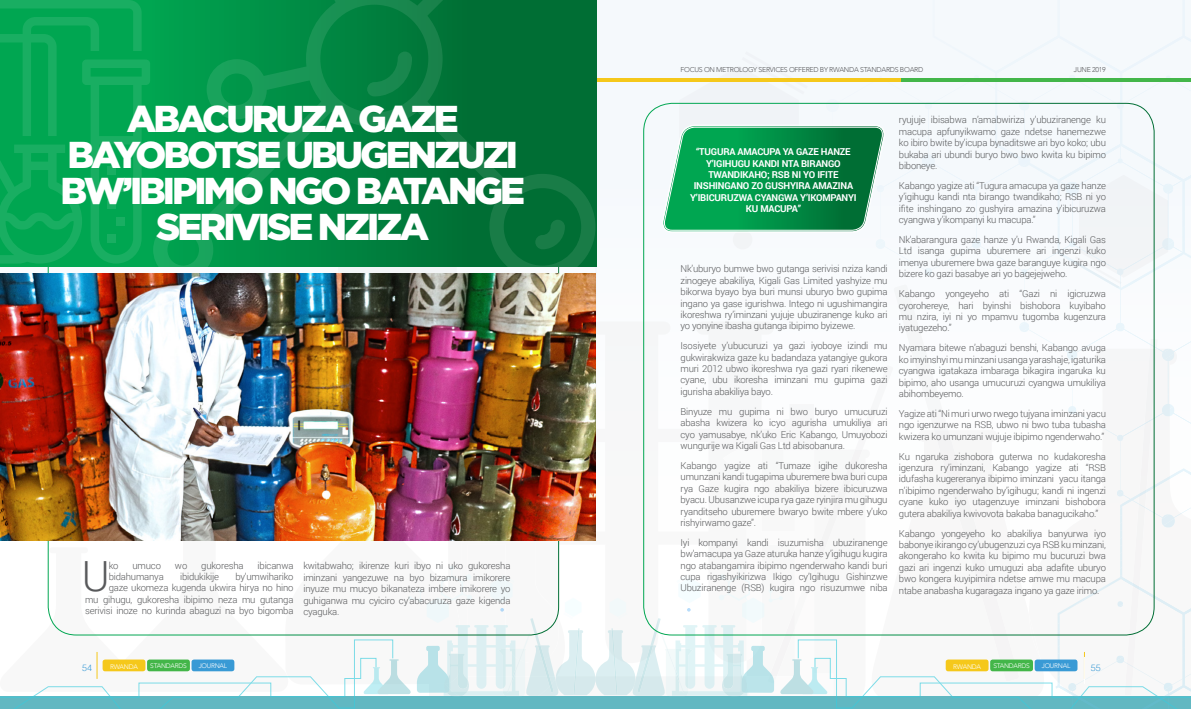
<style>
.page{position:relative;width:1191px;height:709px;background:#fff}
.page>*{position:absolute;margin:0;border:0;box-sizing:border-box;transform-origin:0 0}
.t1{font:300 41.6px "Roboto";color:#58595b}
.t2{font:900 37.3px/36px "Gotham";letter-spacing:-.08em;color:#fff;text-align:center}
.t3{font:300 9.5px/11.4px "Roboto";letter-spacing:-.02em;color:#58595b;text-align:justify}
.t4{font:700 9.5px/11.4px "Roboto";letter-spacing:-.02em;color:#fff;text-align:center}
.t5{font:300 9px "Helvetica";color:#399ad5}
.t6{font:300 7px "Avenir";letter-spacing:-.04em;color:#58595b}
.t7{font:300 6.6px "Avenir";letter-spacing:-.04em;color:#fff}
</style>
<div class="page">
<img style="left:0;top:0;width:1191px;height:709px">
<h2 class="t2" style="left:60px;top:100px;width:466px">ABACURUZA GAZE<br>BAYOBOTSE UBUGENZUZI<br>BW’IBIPIMO NGO BATANGE<br>SERIVISE NZIZA</h2>
<h1 class="t1" style="left:82px;top:548px;width:29px">U</h1>
<p class="t3" style="left:109px;top:559px;width:11px">ko</p>
<p class="t3" style="left:132px;top:559px;width:30px">umuco</p>
<p class="t3" style="left:175px;top:559px;width:14px">wo</p>
<p class="t3" style="left:201px;top:559px;width:44px">gukoresha</p>
<p class="t3" style="left:258px;top:559px;width:37px">ibicanwa</p>
<p class="t3" style="left:85px;top:570px;width:210px;text-align:right">by’umwihariko<br>gaze ukomeza kugenda ukwira hirya no hino<br>mu gihugu, gukoresha ibipimo neza mu gutanga serivisi inoze no kurinda abaguzi na byo bigomba</p>
<p class="t3" style="left:109px;top:570px;width:57px">bidahumanya</p>
<p class="t3" style="left:180px;top:570px;width:41px">ibidukikije</p>
<p class="t3" style="left:303px;top:560px;width:208px">kwitabwaho; ikirenze kuri ibyo ni uko gukoresha iminzani yangezuwe na byo bizamura imikorere inyuze mu mucyo bikanateza imbere imikorere yo guhiganwa mu cyiciro cy’abacuruza gaze kigenda cyaguka.</p>
<p class="t6" style="left:680px;top:66px;width:244px">FOCUS ON METROLOGY SERVICES OFFERED BY RWANDA STANDARDS BOARD</p>
<p class="t6" style="left:1074px;top:66px;width:33px">JUNE 2019</p>
<p class="t4" style="left:690px;top:146px;width:168px">‘‘TUGURA AMACUPA YA GAZE HANZE<br>Y’IGIHUGU KANDI NTA BIRANGO<br>TWANDIKAHO; RSB NI YO IFITE<br>INSHINGANO ZO GUSHYIRA AMAZINA<br>Y’IBICURUZWA CYANGWA Y’IKOMPANYI<br>KU MACUPA’’</p>
<p class="t3" style="left:680px;top:263px;width:208px">Nk’uburyo bumwe bwo gutanga serivisi nziza kandi zinogeye abakiliya, Kigali Gas Limited yashyize mu bikorwa byayo bya buri munsi uburyo bwo gupima ingano ya gase igurishwa. Intego ni ugushimangira ikoreshwa ry’iminzani yujuje ubuziranenge kuko ari yo yonyine ibasha gutanga ibipimo byizewe.</p>
<p class="t3" style="left:680px;top:340px;width:208px">Isosiyete y’ubucuruzi ya gazi iyoboye izindi mu gukwirakwiza gaze ku badandaza yatangiye gukora muri 2012 ubwo ikoreshwa rya gazi ryari rikenewe cyane, ubu ikoresha iminzani mu gupima gazi igurisha abakiliya bayo.</p>
<p class="t3" style="left:680px;top:405px;width:208px">Binyuze mu gupima ni bwo buryo umucuruzi abasha kwizera ko icyo agurisha umukiliya ari cyo yamusabye, nk’uko Eric Kabango, Umuyobozi wungurije wa Kigali Gas Ltd abisobanura.</p>
<p class="t3" style="left:680px;top:459px;width:208px">Kabango yagize ati “Tumaze igihe dukoresha umunzani kandi tugapima uburemere bwa buri cupa rya Gaze kugira ngo abakiliya bizere ibicuruzwa byacu. Ubusanzwe icupa rya gaze ryinjira mu gihugu ryanditseho uburemere bwaryo bwite mbere y’uko rishyirwamo gaze”.</p>
<p class="t3" style="left:680px;top:536px;width:208px">Iyi kompanyi kandi isuzumisha ubuziranenge bw’amacupa ya Gaze aturuka hanze y’igihugu kugira ngo atabangamira ibipimo ngenderwaho kandi buri cupa rigashyikirizwa Ikigo cy’Igihugu Gishinzwe Ubuziranenge (RSB) kugira ngo risuzumwe niba</p>
<p class="t3" style="left:899px;top:114px;width:209px">ryujuje ibisabwa n’amabwiriza y’ubuziranenge ku macupa apfunyikwamo gaze ndetse hanemezwe ko ibiro bwite by’icupa bynaditswe ari byo koko; ubu bukaba ari ubundi buryo bwo bwo kwita ku bipimo biboneye.</p>
<p class="t3" style="left:899px;top:179px;width:208px">Kabango yagize ati “Tugura amacupa ya gaze hanze y’igihugu kandi nta birango twandikaho; RSB ni yo ifite inshingano zo gushyira amazina y’ibicuruzwa cyangwa y’ikompanyi ku macupa.”</p>
<p class="t3" style="left:899px;top:234px;width:208px">Nk’abarangura gaze hanze y’u Rwanda, Kigali Gas Ltd isanga gupima uburemere ari ingenzi kuko imenya uburemere bwa gaze baranguye kugira ngo bizere ko gazi basabye ari yo bagejejweho.</p>
<p class="t3" style="left:899px;top:288px;width:208px">Kabango yongeyeho ati “Gazi ni igicruzwa cyorohereye, hari byinshi bishobora kuyibaho mu nzira, iyi ni yo mpamvu tugomba kugenzura iyatugezeho.”</p>
<p class="t3" style="left:899px;top:342px;width:208px">Nyamara bitewe n’abaguzi benshi, Kabango avuga ko imyinshyi mu minzani usanga yarashaje, igaturika cyangwa igatakaza imbaraga bikagira ingaruka ku bipimo, aho usanga umucuruzi cyangwa umukiliya abihombeyemo.</p>
<p class="t3" style="left:899px;top:407px;width:208px">Yagize ati “Ni muri urwo rwego tujyana iminzani yacu ngo igenzurwe na RSB, ubwo ni bwo tuba tubasha kwizera ko umunzani wujuje ibipimo ngenderwaho.”</p>
<p class="t3" style="left:899px;top:450px;width:208px">Ku ngaruka zishobora guterwa no kudakoresha igenzura ry’iminzani, Kabango yagize ati “RSB idufasha kugereranya ibipimo iminzani yacu itanga n’ibipimo ngenderwaho by’igihugu; kandi ni ingenzi cyane kuko iyo utagenzuye iminzani bishobora gutera abakiliya kwivovota bakaba banagucikaho.”</p>
<p class="t3" style="left:899px;top:527px;width:208px">Kabango yongeyeho ko abakiliya banyurwa iyo babonye ikirango cy’ubugenzuzi cya RSB ku minzani, akongeraho ko kwita ku bipimo mu bucuruzi bwa gazi ari ingenzi kuko umuguzi aba adafite uburyo bwo kongera kuyipimira ndetse amwe mu macupa ntabe anabasha kugaragaza ingano ya gaze irimo.</p>
<p class="t7" style="left:110px;top:662px;width:29px">RWANDA</p>
<p class="t7" style="left:953px;top:662px;width:29px">RWANDA</p>
<p class="t7" style="left:993px;top:662px;width:38px">STANDARDS</p>
<p class="t7" style="left:1041px;top:662px;width:30px">JOURNAL</p>
<p class="t7" style="left:150px;top:662px;width:38px">STANDARDS</p>
<p class="t7" style="left:199px;top:662px;width:30px">JOURNAL</p>
<p class="t5" style="left:82px;top:659px;width:12px">54</p>
<p class="t5" style="left:1090px;top:660px;width:12px">55</p>
</div>
